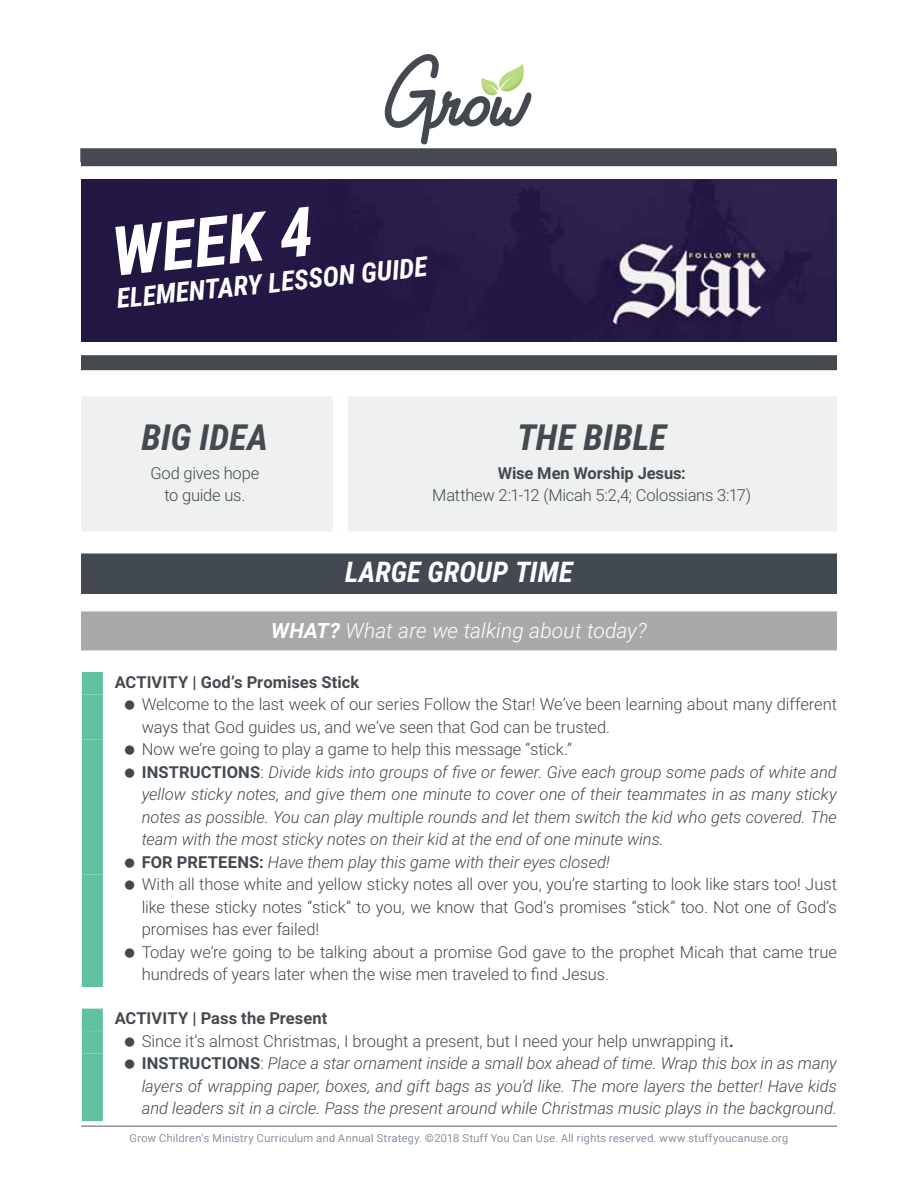
<style>
.page{position:relative;width:918px;height:1188px;background:#fff}
.page>*{position:absolute;margin:0;border:0;box-sizing:border-box;transform-origin:0 0}
.t1{font:italic 700 68.25px "Roboto Condensed";color:#fff}
.t2{font:italic 700 36px "Roboto Condensed";color:#454a50}
.t3{font:italic 700 28.5px "Roboto Condensed";letter-spacing:.01em;color:#fff}
.t4{font:italic 700 27.3px "Roboto Condensed";color:#fff}
.t5{font:italic 300 21px "Roboto";letter-spacing:.005em;color:#fff}
.t6{font:300 16.5px/22.5px "Roboto";letter-spacing:-.005em;color:#424950}
.t7{font:italic 300 16.5px/22.5px "Roboto";color:#424950}
.t8{font:300 16.5px/22.5px "Roboto";letter-spacing:-.015em;color:#42494f;text-align:center}
.t9{font:700 16.5px "Roboto";letter-spacing:.005em;color:#454a50}
.t10{font:700 16.5px "Roboto";letter-spacing:-.005em;color:#42494f}
.t11{font:300 10.8px "Roboto";letter-spacing:.04em;color:#8e99a5}
.s1{font-weight:700}
.s2{font-style:italic}
.s3{font-weight:700;font-style:normal;color:#454a50}
.s4{font-style:normal}
.s5{font-weight:700;font-style:normal}
</style>
<div class="page">
<div style="left:80px;top:148px;width:756px;height:14px;background:#454a50"></div>
<svg style="left:385px;top:54px;width:147px;height:91px"></svg>
<div style="left:81px;top:396px;width:756px;height:135px;background:#eff0f0"></div>
<div style="left:333px;top:396px;width:15px;height:135px;background:#fff"></div>
<img style="left:81px;top:180px;width:756px;height:162px">
<hr style="left:81px;top:1125px;width:756px;height:2px;background:#8c949d">
<div style="left:81px;top:151px;width:756px;height:15px;background:#454a50"></div>
<div style="left:81px;top:355px;width:756px;height:15px;background:#454a50"></div>
<div style="left:81px;top:553px;width:756px;height:41px;background:#424950"></div>
<div style="left:81px;top:611px;width:756px;height:39px;background:#a7a9ab"></div>
<div style="left:82px;top:672px;width:21px;height:23px;background:#5fc19f"></div>
<div style="left:82px;top:695px;width:21px;height:45px;background:#5fc19f"></div>
<div style="left:82px;top:740px;width:21px;height:22px;background:#5fc19f"></div>
<div style="left:82px;top:762px;width:21px;height:90px;background:#5fc19f"></div>
<div style="left:82px;top:852px;width:21px;height:23px;background:#5fc19f"></div>
<div style="left:82px;top:875px;width:21px;height:67px;background:#5fc19f"></div>
<div style="left:82px;top:942px;width:21px;height:45px;background:#5fc19f"></div>
<div style="left:82px;top:1009px;width:21px;height:22px;background:#5fc19f"></div>
<div style="left:82px;top:1031px;width:21px;height:23px;background:#5fc19f"></div>
<div style="left:82px;top:1054px;width:21px;height:67px;background:#5fc19f"></div>
<h1 class="t1" style="left:108px;top:213px;width:204px;rotate:-6deg">WEEK 4</h1>
<h3 class="t4" style="left:115px;top:283px;width:314px;rotate:-6deg">ELEMENTARY LESSON GUIDE</h3>
<h2 class="t2" style="left:142px;top:416px;width:128px">BIG IDEA</h2>
<p class="t8" style="left:151px;top:461px;width:110px">God gives hope to guide us.</p>
<h2 class="t2" style="left:517px;top:416px;width:151px">THE BIBLE</h2>
<p class="t10" style="left:498px;top:466px;width:190px">Wise Men Worship Jesus:</p>
<p class="t8" style="left:432px;top:484px;width:321px">Matthew 2:1-12 (Micah 5:2,4; Colossians 3:17)</p>
<h3 class="t3" style="left:345px;top:555px;width:229px">LARGE GROUP TIME</h3>
<p class="t5" style="left:271px;top:623px;width:377px"><span class="s1">WHAT?</span> What are we talking about today?</p>
<p class="t9" style="left:115px;top:675px;width:246px">ACTIVITY | God’s Promises Stick</p>
<p class="t6" style="left:142px;top:693px;width:697px">Welcome to the last week of our series Follow the Star! We’ve been learning about many different ways that God guides us, and we’ve seen that God can be trusted.<br>Now we’re going to play a game to help this message “stick.”<br><span class="s1">INSTRUCTIONS</span>: <span class="s2">Divide kids into groups of five or fewer. Give each group some pads of white and yellow sticky notes, and give them one minute to cover one of their teammates in as many sticky notes as possible. You can play multiple rounds and let them switch the kid who gets covered. The team with the most sticky notes on their kid at the end of one minute wins.<br></span><span class="s1">FOR PRETEENS:</span> <span class="s2">Have them play this game with their eyes closed!<br></span>With all those white and yellow sticky notes all over you, you’re starting to look like stars too! Just like these sticky notes “stick” to you, we know that God’s promises “stick” too. Not one of God’s promises has ever failed!<br>Today we’re going to be talking about a promise God gave to the prophet Micah that came true hundreds of years later when the wise men traveled to find Jesus.</p>
<p class="t7" style="left:142px;top:1007px;width:697px;text-indent:-27px"><span class="s3">ACTIVITY | Pass the Present<br></span><span class="s4">Since it’s almost Christmas, I brought a present, but I need your help unwrapping it</span><span class="s5">.<br>INSTRUCTIONS</span><span class="s4">:</span> Place a star ornament inside a small box ahead of time. Wrap this box in as many layers of wrapping paper, boxes, and gift bags as you’d like. The more layers the better! Have kids and leaders sit in a circle. Pass the present around while Christmas music plays in the background.</p>
<p class="t11" style="left:130px;top:1134px;width:660px">Grow Children's Ministry Curriculum and Annual Strategy. ©2018 Stuff You Can Use. All rights reserved. www.stuffyoucanuse.org</p>
</div>
